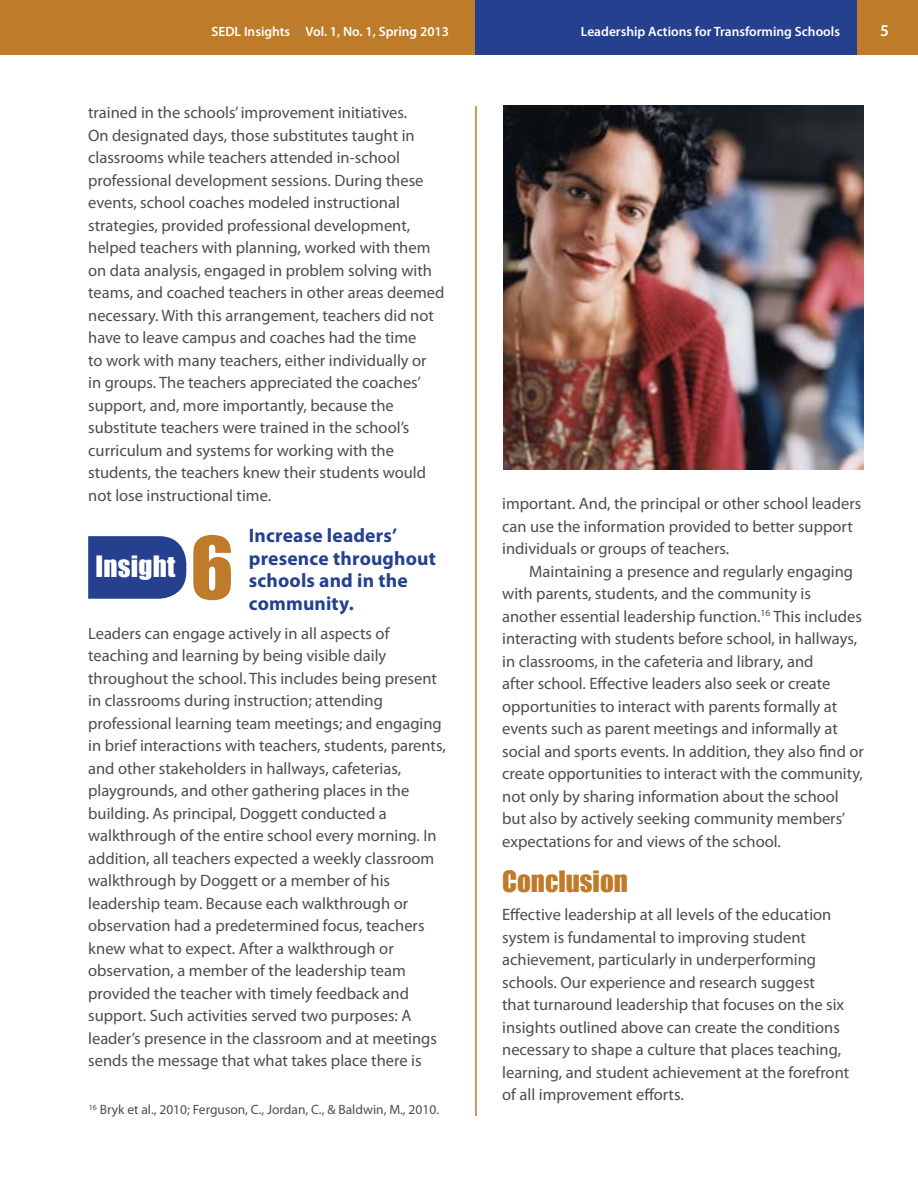
<style>
.page{position:relative;width:918px;height:1188px;background:#fff}
.page>*{position:absolute;margin:0;border:0;box-sizing:border-box;transform-origin:0 0}
.t1{font:79.5px "Impact";color:#be7b2a}
.t2{font:27px "Impact";color:#be7b2a}
.t3{font:27px "Impact";letter-spacing:.01em;color:#fff}
.t4{font:700 19.5px/22.5px "Myriad Pro";letter-spacing:.01em;color:#25408f}
.t5{font:16.5px/22.5px "Myriad Pro";color:#4d4d4f}
.t6{font:600 16.5px "Myriad Pro";color:#fff}
.t7{font:600 13.5px "Myriad Pro";color:#fff}
.t8{font:13.5px "Myriad Pro";color:#4d4d4f}
.s1{color:#8889ba}
</style>
<div class="page">
<div style="left:0;top:0;width:918px;height:54px;background:#be7b2a"></div>
<div style="left:475px;top:0;width:382px;height:54px;background:#25408f"></div>
<hr style="left:475px;top:106px;width:2px;height:1010px;background:#be7b2a">
<svg style="left:88px;top:536px;width:98px;height:63px;background:#304a95"></svg>
<img style="left:504px;top:105px;width:359px;height:364px">
<p class="t7" style="left:211px;top:23px;width:239px">SEDL Insights <span class="s1">/</span> Vol. 1, No. 1, Spring 2013</p>
<p class="t7" style="left:581px;top:23px;width:261px">Leadership Actions for Transforming Schools</p>
<p class="t6" style="left:880px;top:20px;width:10px">5</p>
<p class="t5" style="left:88px;top:101px;width:358px">trained in the schools’ improvement initiatives.<br>On designated days, those substitutes taught in classrooms while teachers attended in-school professional development sessions. During these events, school coaches modeled instructional strategies, provided professional development, helped teachers with planning, worked with them on data analysis, engaged in problem solving with teams, and coached teachers in other areas deemed necessary. With this arrangement, teachers did not have to leave campus and coaches had the time<br>to work with many teachers, either individually or<br>in groups. The teachers appreciated the coaches’ support, and, more importantly, because the substitute teachers were trained in the school’s curriculum and systems for working with the students, the teachers knew their students would not lose instructional time.</p>
<h1 class="t1" style="left:190px;top:506px;width:45px">6</h1>
<p class="t4" style="left:249px;top:525px;width:189px">Increase leaders’ presence throughout schools and in the community.</p>
<p class="t5" style="left:88px;top:622px;width:359px">Leaders can engage actively in all aspects of teaching and learning by being visible daily throughout the school. This includes being present in classrooms during instruction; attending professional learning team meetings; and engaging in brief interactions with teachers, students, parents, and other stakeholders in hallways, cafeterias, playgrounds, and other gathering places in the building. As principal, Doggett conducted a walkthrough of the entire school every morning. In addition, all teachers expected a weekly classroom walkthrough by Doggett or a member of his leadership team. Because each walkthrough or observation had a predetermined focus, teachers knew what to expect. After a walkthrough or observation, a member of the leadership team provided the teacher with timely feedback and support. Such activities served two purposes: A leader’s presence in the classroom and at meetings sends the message that what takes place there is</p>
<h2 class="t3" style="left:95px;top:546px;width:82px">Insight</h2>
<p class="t8" style="left:89px;top:1101px;width:352px"><sup>16</sup> Bryk et al., 2010; Ferguson, C., Jordan, C., &amp; Baldwin, M., 2010.</p>
<p class="t5" style="left:502px;top:492px;width:361px">important. And, the principal or other school leaders can use the information provided to better support individuals or groups of teachers.</p>
<p class="t5" style="left:502px;top:560px;width:363px;text-indent:27px">Maintaining a presence and regularly engaging with parents, students, and the community is another essential leadership function.<sup>16</sup> This includes interacting with students before school, in hallways, in classrooms, in the cafeteria and library, and<br>after school. Effective leaders also seek or create opportunities to interact with parents formally at events such as parent meetings and informally at social and sports events. In addition, they also find or create opportunities to interact with the community, not only by sharing information about the school but also by actively seeking community members’ expectations for and views of the school.</p>
<h2 class="t2" style="left:502px;top:860px;width:127px">Conclusion</h2>
<p class="t5" style="left:502px;top:903px;width:349px">Effective leadership at all levels of the education system is fundamental to improving student achievement, particularly in underperforming schools. Our experience and research suggest<br>that turnaround leadership that focuses on the six insights outlined above can create the conditions necessary to shape a culture that places teaching, learning, and student achievement at the forefront of all improvement efforts.</p>
</div>
